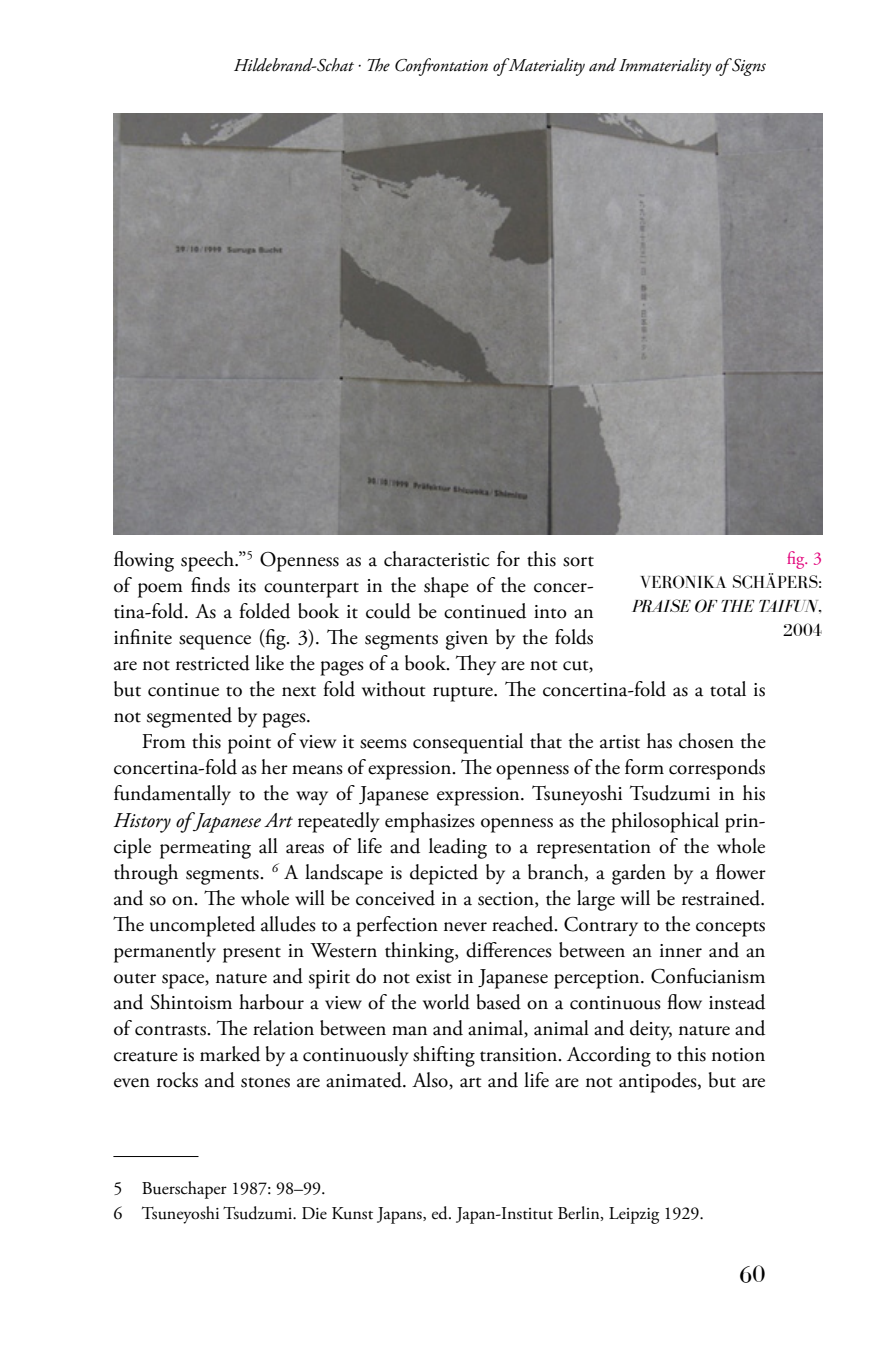
<style>
.page{position:relative;width:879px;height:1361px;background:#fff}
.page>*{position:absolute;margin:0;border:0;box-sizing:border-box;transform-origin:0 0}
.t1{font:24px "Bodoni FLF";color:#000}
.BMT_Absatz_mE{font:21px/26px "Adobe Garamond Pro";color:#000}
.BMT_Fußnote{font:18px "Adobe Garamond Pro";color:#000}
.t2{font:italic 18px "Adobe Garamond Pro";color:#000}
.BMT_ZT1{font:18px/24px "Bodoni FLF";color:#000;text-align:right}
.s1{font-family:"Adobe Garamond Pro";color:#e2007a}
.s2{font-style:italic}
</style>
<div class="page">
<hr style="left:113px;top:1156px;width:85px;height:1px;background:#000">
<img style="left:113px;top:113px;width:709px;height:421px">
<p class="t2" style="left:234px;top:55px;width:533px">Hildebrand-Schat . The Confrontation of Materiality and Immateriality of Signs</p>
<p class="BMT_ZT1" style="left:632px;top:547px;width:192px"><span class="s1">fig. 3<br></span>VERONIKA SCHÄPERS:<br><span class="s2">PRAISE OF THE TAIFUN</span>,<br>2004</p>
<p class="BMT_Absatz_mE" style="left:113px;top:547px;width:653px">flowing speech.”<sup>5</sup> Openness as a characteristic for this sort<br>of poem finds its counterpart in the shape of the concer-<br>tina-fold. As a folded book it could be continued into an<br>infinite sequence (fig. 3). The segments given by the folds<br>are not restricted like the pages of a book. They are not cut,<br>but continue to the next fold without rupture. The concertina-fold as a total is not segmented by pages.</p>
<p class="BMT_Absatz_mE" style="left:113px;top:729px;width:654px;text-align:justify;text-indent:28px">From this point of view it seems consequential that the artist has chosen the concertina-fold as her means of expression. The openness of the form corresponds fundamentally to the way of Japanese expression. Tsuneyoshi Tsudzumi in his <span class="s2">History of Japanese Art</span> repeatedly emphasizes openness as the philosophical prin&shy;ciple permeating all areas of life and leading to a representation of the whole through segments. <sup>6</sup> A landscape is depicted by a branch, a garden by a flower and so on. The whole will be conceived in a section, the large will be restrained.<br>The uncompleted alludes to a perfection never reached. Contrary to the concepts permanently present in Western thinking, differences between an inner and an outer space, nature and spirit do not exist in Japanese perception. Confucianism and Shintoism harbour a view of the world based on a continuous flow instead of contrasts. The relation between man and animal, animal and deity, nature and creature is marked by a continuously shifting transition. According to this notion even rocks and stones are animated. Also, art and life are not antipodes, but are</p>
<p class="BMT_Fußnote" style="left:113px;top:1177px;width:214px">5 Buerschaper 1987: 98–99.</p>
<p class="BMT_Fußnote" style="left:113px;top:1202px;width:592px">6 Tsuneyoshi Tsudzumi. Die Kunst Japans, ed. Japan-Institut Berlin, Leipzig 1929.</p>
<p class="t1" style="left:739px;top:1260px;width:28px">60</p>
</div>
